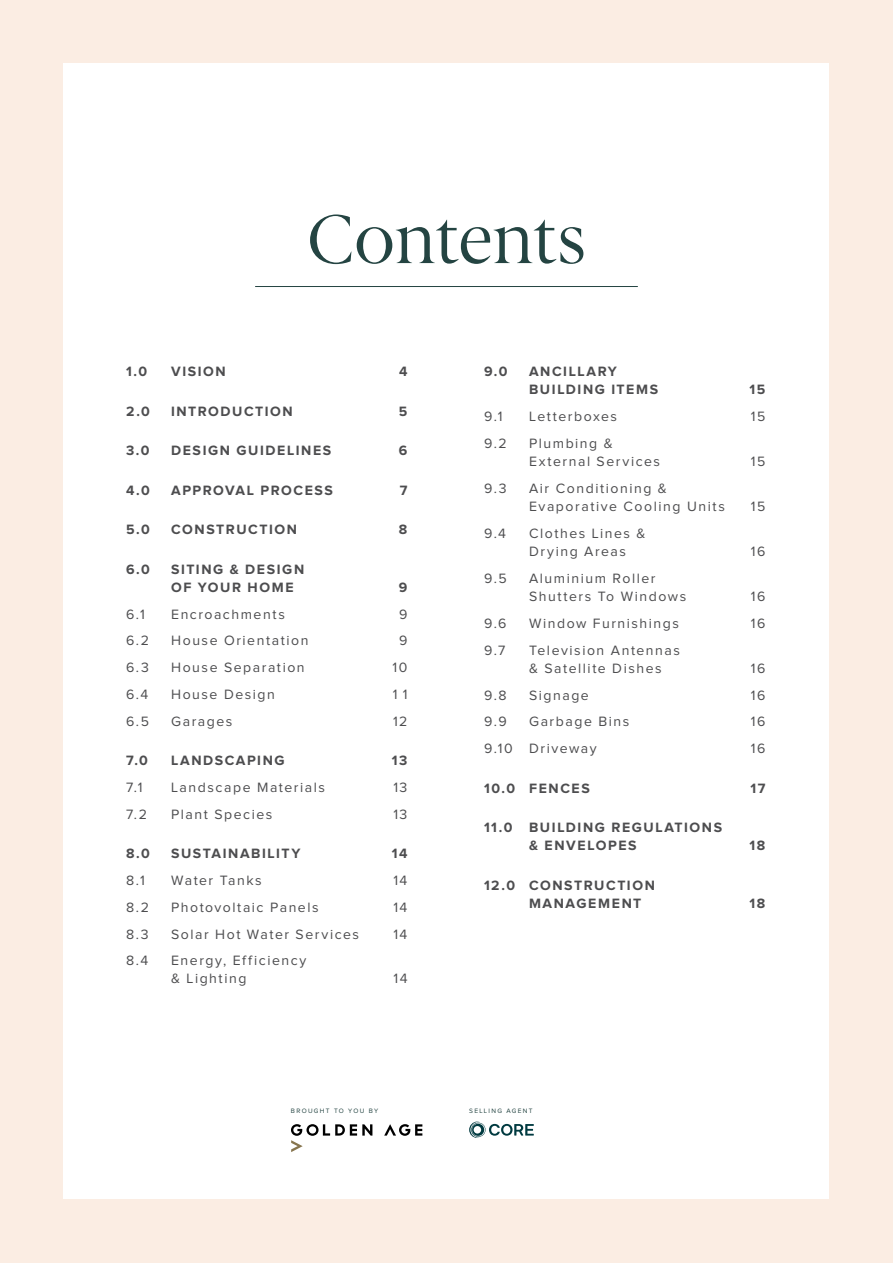
<style>
.page{position:relative;width:893px;height:1263px;background:#fbede3}
.page>*{position:absolute;margin:0;border:0;box-sizing:border-box;transform-origin:0 0}
.t1{font:69px "Berlingske Serif";letter-spacing:-.02em;color:#244442}
.t2{font:14.1px/18.3px "Proxima Nova";letter-spacing:.11em;color:#4d4d4f}
.t3{font:700 14.1px/18.3px "Proxima Nova";letter-spacing:.115em;color:#4d4d4f}
.t4{font:6.6px "Proxima Nova";letter-spacing:.2em;color:#244442}
</style>
<div class="page">
<div style="left:64px;top:64px;width:765px;height:1135px;background:#fff"></div>
<svg style="left:384px;top:1124px;width:38px;height:12px"></svg>
<svg style="left:291px;top:1124px;width:81px;height:28px"></svg>
<svg style="left:469px;top:1121px;width:65px;height:17px"></svg>
<hr style="left:255px;top:286px;width:383px;height:1px;background:#244442">
<h1 class="t1" style="left:307px;top:194px;width:281px">Contents</h1>
<p class="t3" style="left:126px;top:363px;width:23px">1.0</p>
<p class="t3" style="left:171px;top:363px;width:56px">VISION</p>
<p class="t3" style="left:399px;top:363px;width:10px">4</p>
<p class="t3" style="left:126px;top:402px;width:25px">2.0</p>
<p class="t3" style="left:171px;top:402px;width:123px">INTRODUCTION</p>
<p class="t3" style="left:399px;top:402px;width:10px">5</p>
<p class="t3" style="left:126px;top:442px;width:25px">3.0</p>
<p class="t3" style="left:171px;top:442px;width:162px">DESIGN GUIDELINES</p>
<p class="t3" style="left:399px;top:442px;width:10px">6</p>
<p class="t3" style="left:126px;top:481px;width:25px">4.0</p>
<p class="t3" style="left:171px;top:481px;width:163px">APPROVAL PROCESS</p>
<p class="t3" style="left:400px;top:481px;width:9px">7</p>
<p class="t3" style="left:126px;top:521px;width:25px">5.0</p>
<p class="t3" style="left:171px;top:521px;width:127px">CONSTRUCTION</p>
<p class="t3" style="left:399px;top:521px;width:10px">8</p>
<p class="t3" style="left:126px;top:560px;width:25px">6.0</p>
<p class="t3" style="left:171px;top:560px;width:135px">SITING &amp; DESIGN<br>OF YOUR HOME</p>
<p class="t3" style="left:399px;top:579px;width:10px">9</p>
<p class="t2" style="left:126px;top:605px;width:20px">6.1</p>
<p class="t2" style="left:171px;top:605px;width:115px">Encroachments</p>
<p class="t2" style="left:399px;top:605px;width:10px">9</p>
<p class="t2" style="left:126px;top:632px;width:25px">6.2</p>
<p class="t2" style="left:171px;top:632px;width:139px">House Orientation</p>
<p class="t2" style="left:399px;top:632px;width:10px">9</p>
<p class="t2" style="left:126px;top:659px;width:24px">6.3</p>
<p class="t2" style="left:171px;top:659px;width:135px">House Separation</p>
<p class="t2" style="left:392px;top:659px;width:17px">10</p>
<p class="t2" style="left:126px;top:686px;width:24px">6.4</p>
<p class="t2" style="left:171px;top:686px;width:105px">House Design</p>
<p class="t2" style="left:393px;top:686px;width:16px">1 1</p>
<p class="t2" style="left:126px;top:712px;width:24px">6.5</p>
<p class="t2" style="left:171px;top:712px;width:63px">Garages</p>
<p class="t2" style="left:393px;top:712px;width:16px">12</p>
<p class="t3" style="left:126px;top:752px;width:23px">7.0</p>
<p class="t3" style="left:171px;top:752px;width:115px">LANDSCAPING</p>
<p class="t3" style="left:392px;top:752px;width:17px">13</p>
<p class="t2" style="left:126px;top:779px;width:18px">7.1</p>
<p class="t2" style="left:171px;top:779px;width:155px">Landscape Materials</p>
<p class="t2" style="left:393px;top:779px;width:16px">13</p>
<p class="t2" style="left:126px;top:805px;width:22px">7.2</p>
<p class="t2" style="left:171px;top:805px;width:103px">Plant Species</p>
<p class="t2" style="left:393px;top:805px;width:16px">13</p>
<p class="t3" style="left:126px;top:845px;width:25px">8.0</p>
<p class="t3" style="left:171px;top:845px;width:131px">SUSTAINABILITY</p>
<p class="t3" style="left:392px;top:845px;width:17px">14</p>
<p class="t2" style="left:126px;top:872px;width:20px">8.1</p>
<p class="t2" style="left:171px;top:872px;width:92px">Water Tanks</p>
<p class="t2" style="left:393px;top:872px;width:16px">14</p>
<p class="t2" style="left:126px;top:898px;width:25px">8.2</p>
<p class="t2" style="left:171px;top:898px;width:149px">Photovoltaic Panels</p>
<p class="t2" style="left:393px;top:898px;width:16px">14</p>
<p class="t2" style="left:126px;top:925px;width:24px">8.3</p>
<p class="t2" style="left:171px;top:925px;width:189px">Solar Hot Water Services</p>
<p class="t2" style="left:393px;top:925px;width:16px">14</p>
<p class="t2" style="left:126px;top:952px;width:24px">8.4</p>
<p class="t2" style="left:171px;top:952px;width:137px">Energy, Efficiency &amp; Lighting</p>
<p class="t2" style="left:393px;top:970px;width:16px">14</p>
<p class="t3" style="left:484px;top:363px;width:25px">9.0</p>
<p class="t3" style="left:529px;top:363px;width:131px">ANCILLARY<br>BUILDING ITEMS</p>
<p class="t3" style="left:749px;top:381px;width:17px">15</p>
<p class="t2" style="left:484px;top:408px;width:20px">9.1</p>
<p class="t2" style="left:529px;top:408px;width:90px">Letterboxes</p>
<p class="t2" style="left:751px;top:408px;width:16px">15</p>
<p class="t2" style="left:484px;top:435px;width:24px">9.2</p>
<p class="t2" style="left:529px;top:435px;width:132px">Plumbing &amp;<br>External Services</p>
<p class="t2" style="left:751px;top:453px;width:16px">15</p>
<p class="t2" style="left:484px;top:480px;width:24px">9.3</p>
<p class="t2" style="left:529px;top:480px;width:197px">Air Conditioning &amp;<br>Evaporative Cooling Units</p>
<p class="t2" style="left:484px;top:525px;width:24px">9.4</p>
<p class="t2" style="left:529px;top:525px;width:118px">Clothes Lines &amp;<br>Drying Areas</p>
<p class="t2" style="left:484px;top:570px;width:24px">9.5</p>
<p class="t2" style="left:529px;top:570px;width:159px">Aluminium Roller<br>Shutters To Windows</p>
<p class="t2" style="left:751px;top:498px;width:16px">15</p>
<p class="t2" style="left:751px;top:543px;width:16px">16</p>
<p class="t2" style="left:751px;top:588px;width:16px">16</p>
<p class="t2" style="left:484px;top:615px;width:24px">9.6</p>
<p class="t2" style="left:529px;top:615px;width:152px">Window Furnishings</p>
<p class="t2" style="left:751px;top:615px;width:16px">16</p>
<p class="t2" style="left:484px;top:641px;width:23px">9.7</p>
<p class="t2" style="left:529px;top:641px;width:152px">Television Antennas &amp; Satellite Dishes</p>
<p class="t2" style="left:751px;top:660px;width:16px">16</p>
<p class="t2" style="left:484px;top:686px;width:24px">9.8</p>
<p class="t2" style="left:529px;top:686px;width:61px">Signage</p>
<p class="t2" style="left:751px;top:686px;width:16px">16</p>
<p class="t2" style="left:484px;top:713px;width:24px">9.9</p>
<p class="t2" style="left:529px;top:713px;width:102px">Garbage Bins</p>
<p class="t2" style="left:751px;top:713px;width:16px">16</p>
<p class="t2" style="left:484px;top:740px;width:114px">9.10 Driveway</p>
<p class="t2" style="left:751px;top:740px;width:16px">16</p>
<p class="t3" style="left:484px;top:779px;width:107px">10.0 FENCES</p>
<p class="t3" style="left:751px;top:779px;width:16px">17</p>
<p class="t3" style="left:529px;top:819px;width:195px;text-indent:-45px">11.0 BUILDING REGULATIONS &amp; ENVELOPES</p>
<p class="t3" style="left:749px;top:837px;width:17px">18</p>
<p class="t3" style="left:529px;top:877px;width:127px;text-indent:-45px">12.0 CONSTRUCTION<br>MANAGEMENT</p>
<p class="t3" style="left:749px;top:895px;width:17px">18</p>
<p class="t4" style="left:291px;top:1108px;width:89px">BROUGHT TO YOU BY</p>
<p class="t4" style="left:469px;top:1108px;width:65px">SELLING AGENT</p>
</div>
